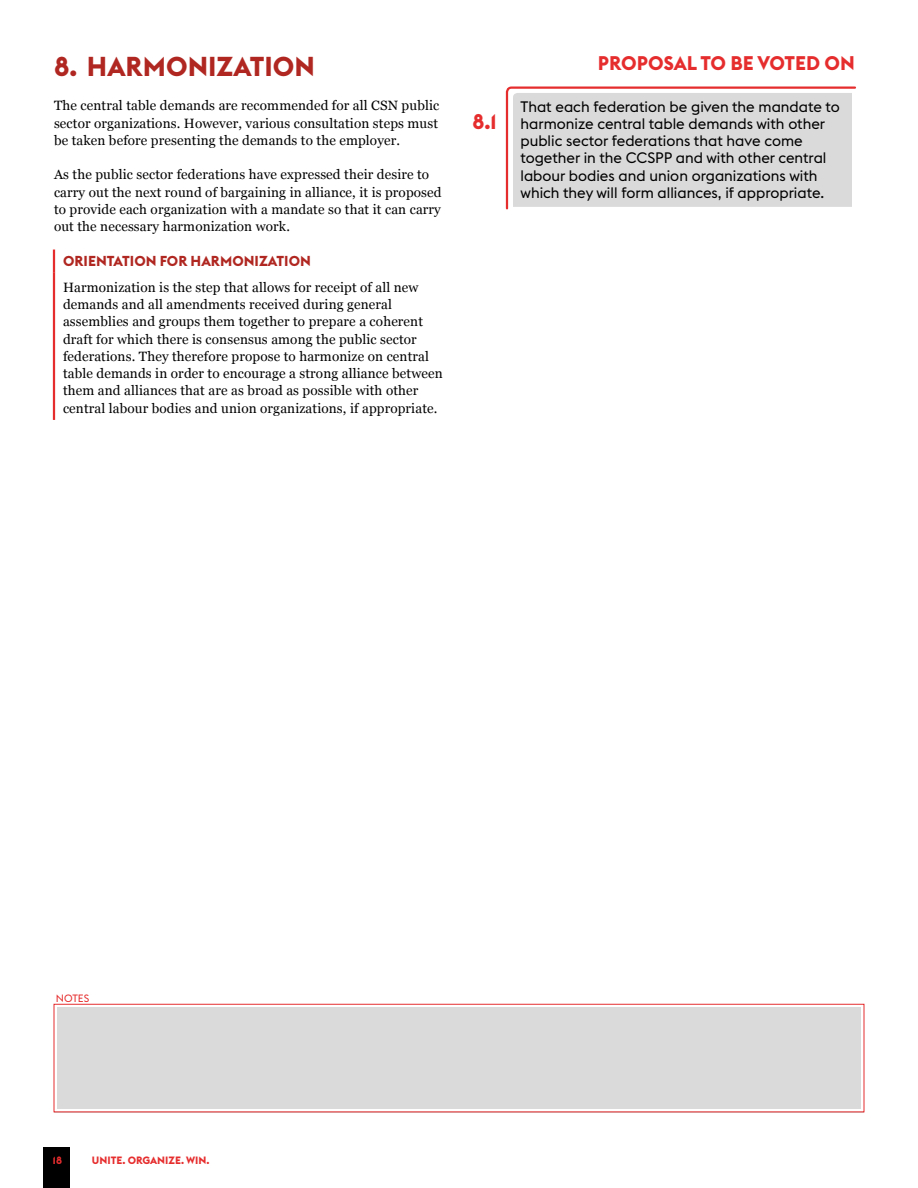
<style>
.page{position:relative;width:918px;height:1188px;background:#fff}
.page>*{position:absolute;margin:0;border:0;box-sizing:border-box;transform-origin:0 0}
.t1{font:700 27px "Euclid Flex";color:#b02721}
.t2{font:700 21px "Euclid Flex";color:#e62d2e}
.t3{font:700 19.5px "Euclid Flex";color:#e62d2e}
.t4{font:15px/17.2px "Euclid Flex";color:#000}
.t5{font:700 14.25px "Euclid Flex";color:#b02721}
.t6{font:13.5px/17.2px "Georgia";letter-spacing:.01em;color:#000}
.t7{font:700 10.5px "Euclid Flex";color:#e62d2e}
.t8{font:10.5px "Euclid Flex";color:#e62d2e}
</style>
<div class="page">
<div style="left:43px;top:1148px;width:27px;height:40px;background:#000"></div>
<hr style="left:53px;top:250px;width:2px;height:23px;background:#e62d2e">
<hr style="left:53px;top:273px;width:2px;height:147px;background:#e62d2e">
<svg style="left:505px;top:86px;width:351px;height:124px;background:#ddd9d9"></svg>
<hr style="left:54px;top:1112px;width:810px;height:1px;background:#c6c6c6">
<div style="left:54px;top:1004px;width:810px;height:108px;border:1px solid #e62d2e"></div>
<div style="left:57px;top:1007px;width:804px;height:102px;background:#dadada"></div>
<h1 class="t1" style="left:54px;top:51px;width:262px">8. HARMONIZATION</h1>
<p class="t6" style="left:54px;top:96px;width:387px;text-align:justify">The central table demands are recommended for all CSN public sector organizations. However, various consultation steps must be taken before presenting the demands to the employer.</p>
<p class="t6" style="left:54px;top:165px;width:389px">As the public sector federations have expressed their desire to carry out the next round of bargaining in alliance, it is proposed to provide each organization with a mandate so that it can carry out the necessary harmonization work.</p>
<p class="t5" style="left:63px;top:252px;width:249px">ORIENTATION FOR HARMONIZATION</p>
<p class="t6" style="left:63px;top:278px;width:381px">Harmonization is the step that allows for receipt of all new demands and all amendments received during general assemblies and groups them together to prepare a coherent draft for which there is consensus among the public sector federations. They therefore propose to harmonize on central table demands in order to encourage a strong alliance between them and alliances that are as broad as possible with other central labour bodies and union organizations, if appropriate.</p>
<h2 class="t2" style="left:472px;top:109px;width:26px">8.1</h2>
<h3 class="t3" style="left:598px;top:52px;width:259px">PROPOSAL TO BE VOTED ON</h3>
<p class="t4" style="left:520px;top:98px;width:321px">That each federation be given the mandate to harmonize central table demands with other public sector federations that have come together in the CCSPP and with other central labour bodies and union organizations with which they will form alliances, if appropriate.</p>
<p class="t8" style="left:56px;top:992px;width:35px">NOTES</p>
<p class="t7" style="left:53px;top:1155px;width:11px">18</p>
<p class="t7" style="left:92px;top:1155px;width:119px">UNITE. ORGANIZE. WIN.</p>
</div>
